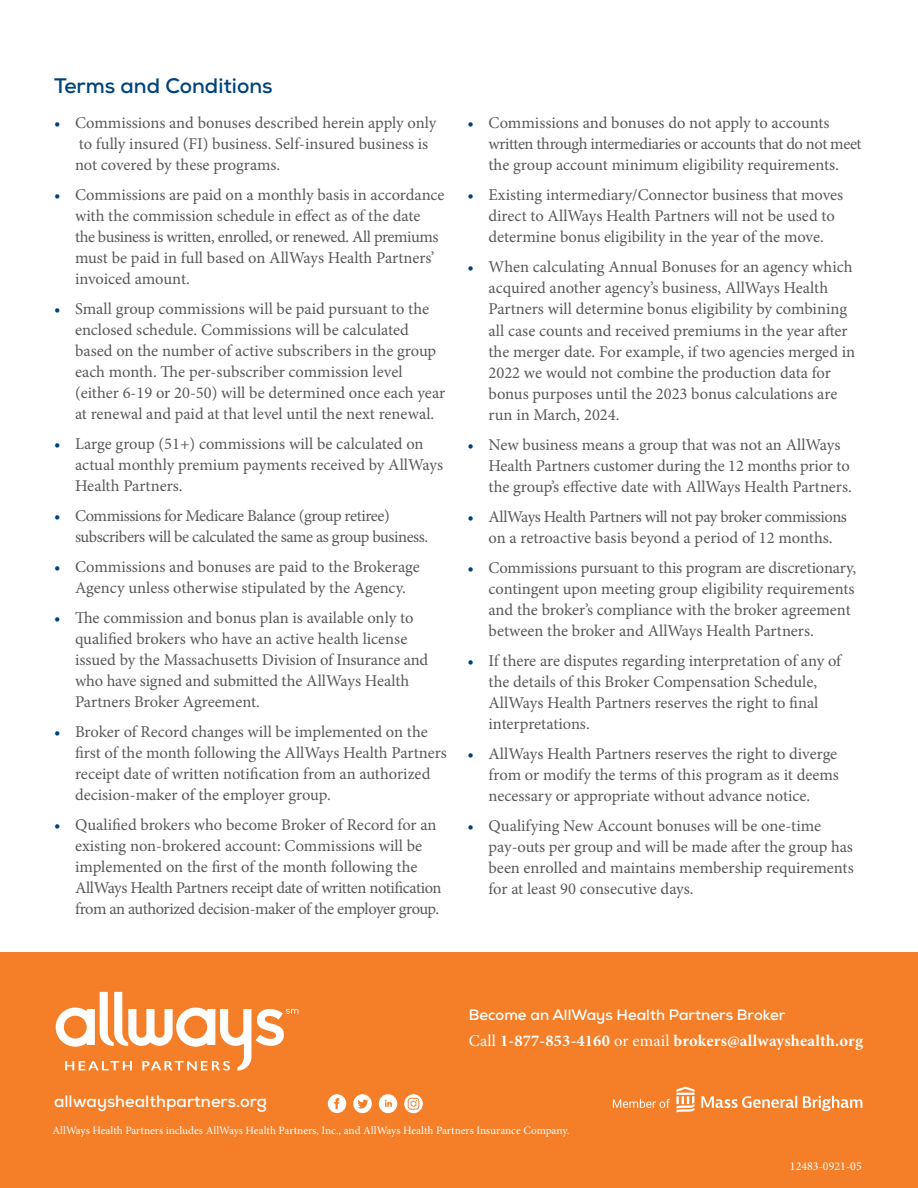
<style>
.page{position:relative;width:918px;height:1188px;background:#fff}
.page>*{position:absolute;margin:0;border:0;box-sizing:border-box;transform-origin:0 0}
.t1{font:700 21px "Nexa";color:#00437b}
.t2{font:16.5px/21px "Minion Pro";letter-spacing:-.005em;color:#58595b}
.t3{font:16.5px/21px "Minion Pro";letter-spacing:-.025em;color:#58595b}
.t4{font:700 16.5px "Minion Pro";letter-spacing:.01em;color:#fff}
.t5{font:700 16.5px "Nexa";color:#fff}
.t6{font:700 15px "Nexa";color:#fff}
.t7{font:12px "Minion Pro";color:#fff}
.t8{font:11.25px "Minion Pro";letter-spacing:-.005em;color:#fff}
.s1{color:#00437b}
.s2{font-weight:400}
</style>
<div class="page">
<div style="left:0;top:953px;width:918px;height:235px;background:#f57e29"></div>
<svg style="left:56px;top:992px;width:242px;height:79px"></svg>
<svg style="left:404px;top:1094px;width:19px;height:19px"></svg>
<svg style="left:328px;top:1094px;width:18px;height:19px"></svg>
<svg style="left:353px;top:1094px;width:19px;height:19px"></svg>
<svg style="left:379px;top:1094px;width:18px;height:19px"></svg>
<svg style="left:701px;top:1096px;width:96px;height:12px"></svg>
<svg style="left:803px;top:1096px;width:59px;height:15px"></svg>
<svg style="left:676px;top:1087px;width:18px;height:26px"></svg>
<svg style="left:613px;top:1099px;width:57px;height:9px"></svg>
<p class="t1" style="left:54px;top:73px;width:220px">Terms and Conditions</p>
<p class="t2" style="left:75px;top:113px;width:363px;text-indent:-21px"><span class="s1">•</span> Commissions and bonuses described herein apply only to fully insured (FI) business. Self-insured business is not covered by these programs.</p>
<p class="t2" style="left:75px;top:185px;width:371px;text-indent:-21px"><span class="s1">•</span> Commissions are paid on a monthly basis in accordance with the commission schedule in effect as of the date the business is written, enrolled, or renewed. All premiums must be paid in full based on AllWays Health Partners’ invoiced amount.</p>
<p class="t2" style="left:75px;top:299px;width:372px;text-indent:-21px"><span class="s1">•</span> Small group commissions will be paid pursuant to the enclosed schedule. Commissions will be calculated based on the number of active subscribers in the group each month. The per-subscriber commission level (either 6-19 or 20-50) will be determined once each year at renewal and paid at that level until the next renewal.</p>
<p class="t2" style="left:75px;top:434px;width:370px;text-indent:-21px"><span class="s1">•</span> Large group (51+) commissions will be calculated on actual monthly premium payments received by AllWays<br>Health Partners.</p>
<p class="t3" style="left:75px;top:506px;width:355px;text-indent:-21px"><span class="s1">•</span> Commissions for Medicare Balance (group retiree) subscribers will be calculated the same as group business.</p>
<p class="t2" style="left:54px;top:557px;width:367px;text-align:center"><span class="s1">•</span> Commissions and bonuses are paid to the Brokerage<br>Agency unless otherwise stipulated by the Agency.</p>
<p class="t2" style="left:75px;top:608px;width:355px;text-indent:-21px"><span class="s1">•</span> The commission and bonus plan is available only to qualified brokers who have an active health license issued by the Massachusetts Division of Insurance and who have signed and submitted the AllWays Health Partners Broker Agreement.</p>
<p class="t2" style="left:75px;top:722px;width:373px;text-indent:-21px"><span class="s1">•</span> Broker of Record changes will be implemented on the first of the month following the AllWays Health Partners receipt date of written notification from an authorized decision-maker of the employer group.</p>
<p class="t2" style="left:75px;top:815px;width:368px;text-indent:-21px"><span class="s1">•</span> Qualified brokers who become Broker of Record for an existing non-brokered account: Commissions will be implemented on the first of the month following the AllWays Health Partners receipt date of written notification from an authorized decision-maker of the employer group.</p>
<p class="t2" style="left:489px;top:113px;width:375px;text-indent:-21px"><span class="s1">•</span> Commissions and bonuses do not apply to accounts written through intermediaries or accounts that do not meet the group account minimum eligibility requirements.</p>
<p class="t2" style="left:489px;top:185px;width:356px;text-indent:-21px"><span class="s1">•</span> Existing intermediary/Connector business that moves direct to AllWays Health Partners will not be used to determine bonus eligibility in the year of the move.</p>
<p class="t2" style="left:489px;top:257px;width:368px;text-indent:-21px"><span class="s1">•</span> When calculating Annual Bonuses for an agency which acquired another agency’s business, AllWays Health Partners will determine bonus eligibility by combining all case counts and received premiums in the year after the merger date. For example, if two agencies merged in 2022 we would not combine the production data for bonus purposes until the 2023 bonus calculations are run in March, 2024.</p>
<p class="t2" style="left:489px;top:434px;width:365px;text-indent:-21px"><span class="s1">•</span> New business means a group that was not an AllWays<br>Health Partners customer during the 12 months prior to the group’s effective date with AllWays Health Partners.</p>
<p class="t2" style="left:468px;top:506px;width:381px;text-align:center"><span class="s1">•</span> AllWays Health Partners will not pay broker commissions on a retroactive basis beyond a period of 12 months.</p>
<p class="t2" style="left:489px;top:557px;width:369px;text-indent:-21px"><span class="s1">•</span> Commissions pursuant to this program are discretionary, contingent upon meeting group eligibility requirements and the broker’s compliance with the broker agreement between the broker and AllWays Health Partners.</p>
<p class="t2" style="left:489px;top:650px;width:354px;text-indent:-21px"><span class="s1">•</span> If there are disputes regarding interpretation of any of the details of this Broker Compensation Schedule, AllWays Health Partners reserves the right to final interpretations.</p>
<p class="t2" style="left:489px;top:743px;width:352px;text-align:justify;text-indent:-21px"><span class="s1">•</span> AllWays Health Partners reserves the right to diverge from or modify the terms of this program as it deems necessary or appropriate without advance notice.</p>
<p class="t2" style="left:489px;top:815px;width:367px;text-indent:-21px"><span class="s1">•</span> Qualifying New Account bonuses will be one-time pay-outs per group and will be made after the group has been enrolled and maintains membership requirements for at least 90 consecutive days.</p>
<p class="t6" style="left:469px;top:1005px;width:318px">Become an AllWays Health Partners Broker</p>
<p class="t4" style="left:469px;top:1029px;width:396px"><span class="s2">Call</span> 1-877-853-4160 <span class="s2">or email</span> brokers@allwayshealth.org</p>
<p class="t5" style="left:54px;top:1091px;width:215px">allwayshealthpartners.org</p>
<p class="t8" style="left:52px;top:1123px;width:518px">AllWays Health Partners includes AllWays Health Partners, Inc., and AllWays Health Partners Insurance Company.</p>
<p class="t7" style="left:790px;top:1158px;width:73px">12483-0921-05</p>
</div>
